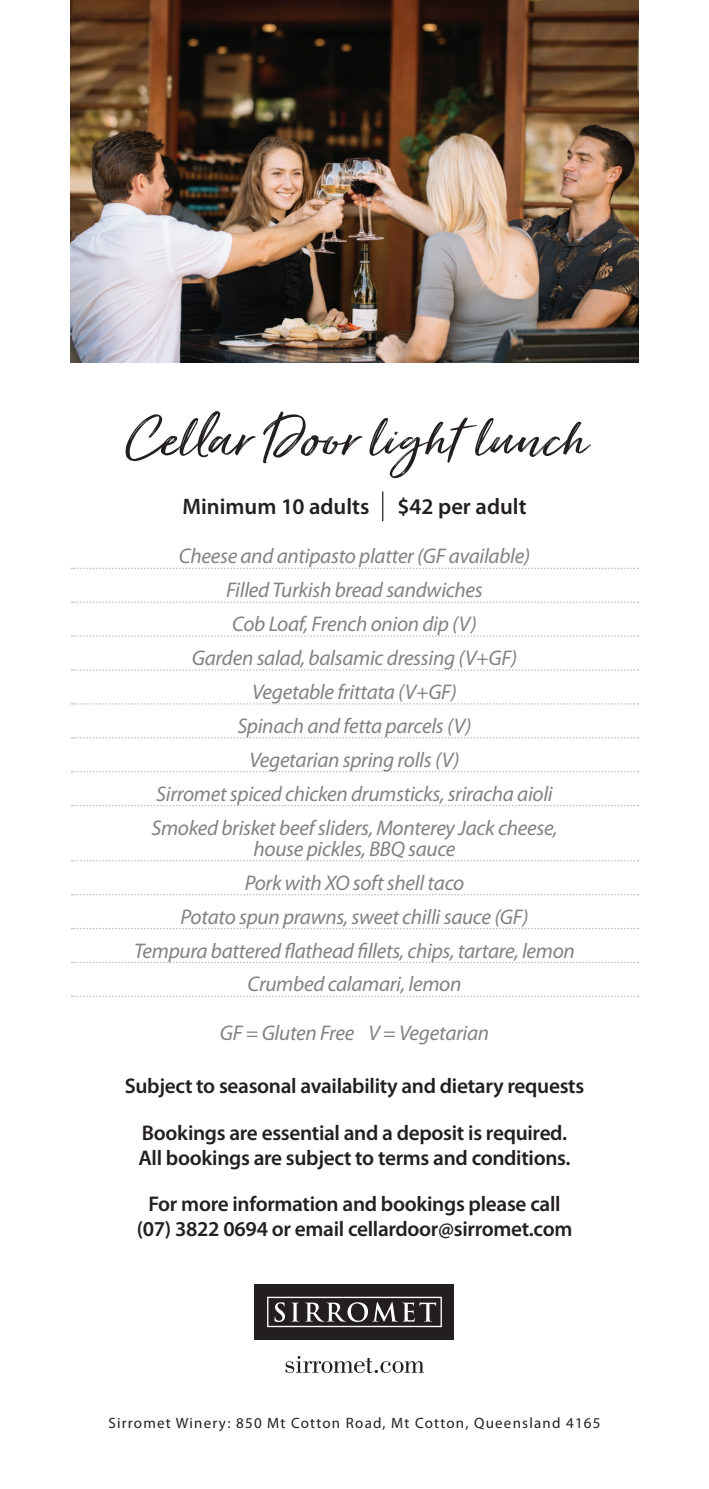
<style>
.page{position:relative;width:709px;height:1489px;background:#fff}
.page>*{position:absolute;margin:0;border:0;box-sizing:border-box;transform-origin:0 0}
.t1{font:65px "Just Lovely Slanted Wide";color:#231f20;scale:1.1 1}
.t2{font:600 22.5px "Myriad Pro";color:#231f20}
.t3{font:italic 21.25px/33.8px "Myriad Pro";letter-spacing:-.015em;color:#808285;text-align:center}
.t4{font:600 21.25px/46.2px "Myriad Pro";letter-spacing:-.015em;color:#231f20;text-align:center}
.t5{font:15px "Myriad Pro";letter-spacing:.08em;color:#231f20}
</style>
<div class="page">
<svg style="left:72px;top:567px;width:566px;height:2px"></svg>
<svg style="left:72px;top:601px;width:566px;height:2px"></svg>
<svg style="left:72px;top:635px;width:566px;height:2px"></svg>
<svg style="left:72px;top:669px;width:566px;height:1px"></svg>
<svg style="left:72px;top:703px;width:566px;height:1px"></svg>
<svg style="left:72px;top:737px;width:566px;height:1px"></svg>
<svg style="left:72px;top:771px;width:566px;height:1px"></svg>
<svg style="left:72px;top:805px;width:566px;height:1px"></svg>
<svg style="left:72px;top:860px;width:566px;height:1px"></svg>
<svg style="left:72px;top:894px;width:566px;height:1px"></svg>
<svg style="left:72px;top:928px;width:566px;height:1px"></svg>
<svg style="left:72px;top:961px;width:566px;height:2px"></svg>
<svg style="left:72px;top:995px;width:566px;height:2px"></svg>
<hr style="left:382px;top:491px;width:1px;height:30px;background:#231f20">
<img style="left:71px;top:0;width:567px;height:363px">
<svg style="left:286px;top:1356px;width:137px;height:16px"></svg>
<div style="left:255px;top:1284px;width:199px;height:55px;background:#231f20"></div>
<svg style="left:267px;top:1296px;width:175px;height:30px"></svg>
<h1 class="t1" style="left:123px;top:400px;width:423px">Cellar Door light lunch</h1>
<p class="t2" style="left:182px;top:492px;width:346px">Minimum 10 adults $42 per adult</p>
<p class="t3" style="left:151px;top:539px;width:407px">Cheese and antipasto platter (GF available)<br>Filled Turkish bread sandwiches<br>Cob Loaf, French onion dip (V)<br>Garden salad, balsamic dressing (V+GF)<br>Vegetable frittata (V+GF)<br>Spinach and fetta parcels (V)<br>Vegetarian spring rolls (V)<br>Sirromet spiced chicken drumsticks, sriracha aioli Smoked brisket beef sliders, Monterey Jack cheese,</p>
<p class="t3" style="left:134px;top:831px;width:442px">house pickles, BBQ sauce<br>Pork with XO soft shell taco<br>Potato spun prawns, sweet chilli sauce (GF)<br>Tempura battered flathead fillets, chips, tartare, lemon Crumbed calamari, lemon</p>
<p class="t3" style="left:220px;top:1015px;width:271px">GF = Gluten Free V = Vegetarian</p>
<p class="t4" style="left:125px;top:1062px;width:461px">Subject to seasonal availability and dietary requests<br>Bookings are essential and a deposit is required.</p>
<p class="t4" style="left:138px;top:1133px;width:433px">All bookings are subject to terms and conditions.<br>For more information and bookings please call</p>
<p class="t4" style="left:137px;top:1205px;width:437px">(07) 3822 0694 or email cellardoor@sirromet.com</p>
<p class="t5" style="left:108px;top:1412px;width:493px">Sirromet Winery: 850 Mt Cotton Road, Mt Cotton, Queensland 4165</p>
</div>
